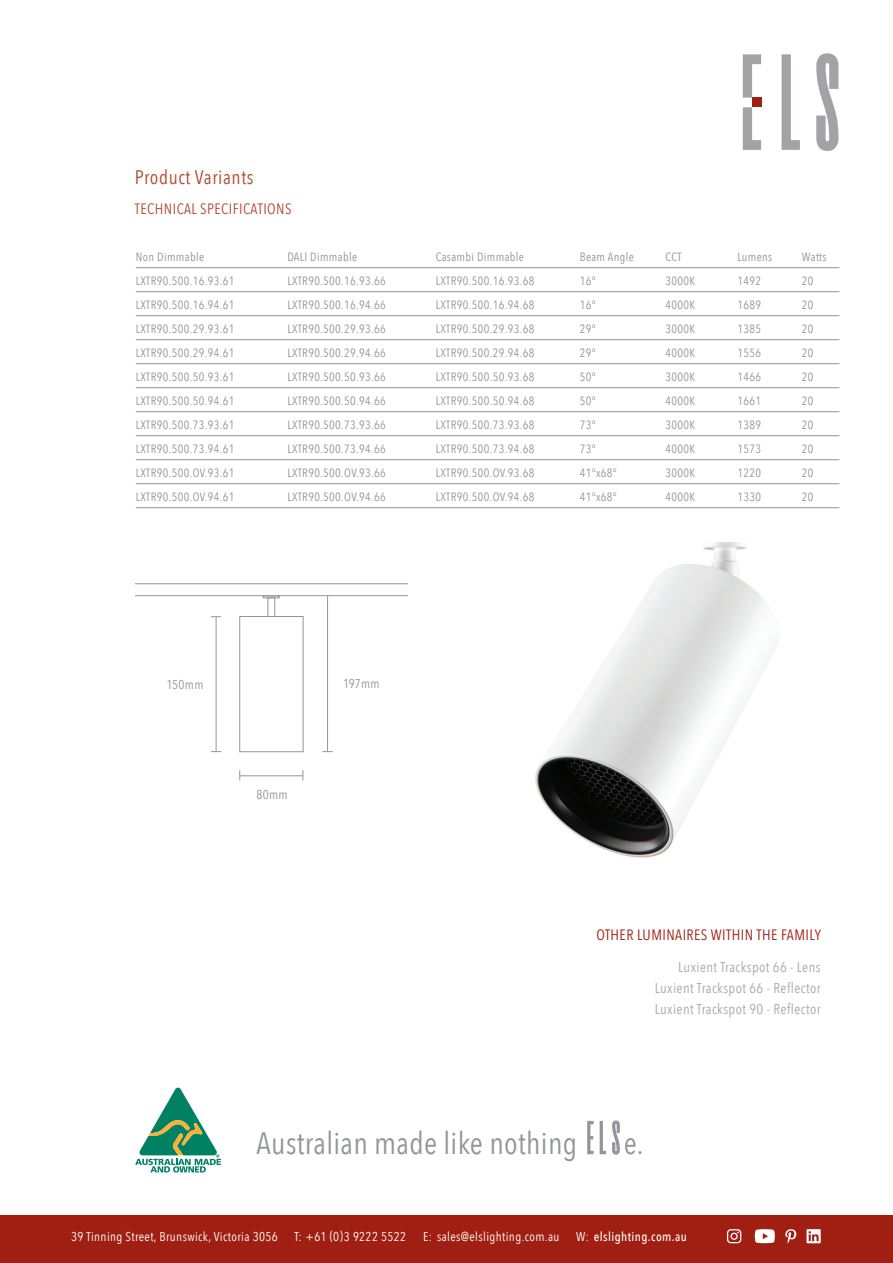
<style>
.page{position:relative;width:893px;height:1263px;background:#fff}
.page>*{position:absolute;margin:0;border:0;box-sizing:border-box;transform-origin:0 0}
.t1{font:30.9px "Avenir Next Condensed";letter-spacing:.01em;color:#939598}
.t2{font:19.5px "Avenir Next Condensed";letter-spacing:.03em;color:#b04a2f}
.t3{font:15px "Avenir Next Condensed";letter-spacing:.03em;color:#a01e12}
.t4{font:15px "Avenir Next Condensed";letter-spacing:.03em;color:#b04a2f}
.t5{font:14.25px/21px "Avenir Next Condensed";letter-spacing:.03em;color:#a8a9ad;text-align:justify}
.t6{font:12.75px "Avenir Next Condensed";letter-spacing:.03em;color:#fff}
.t7{font:500 12.75px "Avenir Next Condensed";letter-spacing:.03em;color:#fff}
.t8{font:12.75px "Avenir Next Condensed";letter-spacing:.03em;color:#939598}
.t9{font:12px "Avenir Next Condensed";letter-spacing:.03em;color:#939598}
.s1{font-family:"Bismark";font-weight:700;font-size:58.95px}
.s2{font-weight:400}
</style>
<div class="page">
<svg style="left:782px;top:54px;width:18px;height:96px"></svg>
<svg style="left:816px;top:53px;width:22px;height:98px"></svg>
<svg style="left:743px;top:54px;width:18px;height:96px"></svg>
<div style="left:752px;top:98px;width:9px;height:9px;background:#a01e12"></div>
<div style="left:0;top:1216px;width:893px;height:47px;background:#a01e12"></div>
<svg style="left:807px;top:1229px;width:14px;height:14px"></svg>
<svg style="left:785px;top:1229px;width:11px;height:14px"></svg>
<svg style="left:727px;top:1229px;width:14px;height:14px"></svg>
<svg style="left:755px;top:1229px;width:20px;height:14px"></svg>
<svg style="left:135px;top:1087px;width:86px;height:86px"></svg>
<div style="left:239px;top:616px;width:64px;height:136px;border:1px solid #939598"></div>
<div style="left:267px;top:597px;width:8px;height:20px;border:1px solid #939598"></div>
<svg style="left:135px;top:583px;width:273px;height:15px"></svg>
<img style="left:535px;top:542px;width:242px;height:316px">
<hr style="left:216px;top:616px;width:1px;height:136px;background:#939598">
<hr style="left:327px;top:596px;width:1px;height:156px;background:#939598">
<hr style="left:240px;top:775px;width:63px;height:1px;background:#939598">
<hr style="left:136px;top:267px;width:703px;height:1px;background:#939598">
<hr style="left:136px;top:291px;width:703px;height:1px;background:#939598">
<hr style="left:136px;top:315px;width:703px;height:1px;background:#939598">
<hr style="left:136px;top:339px;width:703px;height:1px;background:#939598">
<hr style="left:136px;top:363px;width:703px;height:1px;background:#939598">
<hr style="left:136px;top:387px;width:703px;height:1px;background:#939598">
<hr style="left:136px;top:411px;width:703px;height:1px;background:#939598">
<hr style="left:136px;top:435px;width:703px;height:1px;background:#939598">
<hr style="left:136px;top:459px;width:703px;height:1px;background:#939598">
<hr style="left:136px;top:483px;width:703px;height:1px;background:#939598">
<hr style="left:136px;top:507px;width:703px;height:1px;background:#939598">
<h2 class="t2" style="left:135px;top:161px;width:120px">Product Variants</h2>
<p class="t4" style="left:135px;top:196px;width:158px">TECHNICAL SPECIFICATIONS</p>
<p class="t9" style="left:136px;top:246px;width:70px">Non Dimmable</p>
<p class="t9" style="left:287px;top:246px;width:71px">DALI Dimmable</p>
<p class="t9" style="left:436px;top:246px;width:90px">Casambi Dimmable</p>
<p class="t9" style="left:580px;top:246px;width:55px">Beam Angle</p>
<p class="t9" style="left:665px;top:246px;width:18px">CCT</p>
<p class="t9" style="left:737px;top:246px;width:37px">Lumens</p>
<p class="t9" style="left:802px;top:246px;width:26px">Watts</p>
<p class="t9" style="left:136px;top:270px;width:100px">LXTR90.500.16.93.61</p>
<p class="t9" style="left:287px;top:270px;width:100px">LXTR90.500.16.93.66</p>
<p class="t9" style="left:436px;top:270px;width:100px">LXTR90.500.16.93.68</p>
<p class="t9" style="left:580px;top:270px;width:17px">16°</p>
<p class="t9" style="left:665px;top:270px;width:31px">3000K</p>
<p class="t9" style="left:737px;top:270px;width:25px">1492</p>
<p class="t9" style="left:802px;top:270px;width:13px">20</p>
<p class="t9" style="left:136px;top:294px;width:100px">LXTR90.500.16.94.61</p>
<p class="t9" style="left:287px;top:294px;width:100px">LXTR90.500.16.94.66</p>
<p class="t9" style="left:436px;top:294px;width:100px">LXTR90.500.16.94.68</p>
<p class="t9" style="left:580px;top:294px;width:17px">16°</p>
<p class="t9" style="left:665px;top:294px;width:31px">4000K</p>
<p class="t9" style="left:737px;top:294px;width:25px">1689</p>
<p class="t9" style="left:802px;top:294px;width:13px">20</p>
<p class="t9" style="left:136px;top:318px;width:100px">LXTR90.500.29.93.61</p>
<p class="t9" style="left:287px;top:318px;width:100px">LXTR90.500.29.93.66</p>
<p class="t9" style="left:436px;top:318px;width:100px">LXTR90.500.29.93.68</p>
<p class="t9" style="left:580px;top:318px;width:17px">29°</p>
<p class="t9" style="left:665px;top:318px;width:31px">3000K</p>
<p class="t9" style="left:737px;top:318px;width:25px">1385</p>
<p class="t9" style="left:802px;top:318px;width:13px">20</p>
<p class="t9" style="left:136px;top:342px;width:100px">LXTR90.500.29.94.61</p>
<p class="t9" style="left:287px;top:342px;width:100px">LXTR90.500.29.94.66</p>
<p class="t9" style="left:436px;top:342px;width:100px">LXTR90.500.29.94.68</p>
<p class="t9" style="left:580px;top:342px;width:17px">29°</p>
<p class="t9" style="left:665px;top:342px;width:31px">4000K</p>
<p class="t9" style="left:737px;top:342px;width:25px">1556</p>
<p class="t9" style="left:802px;top:342px;width:13px">20</p>
<p class="t9" style="left:136px;top:366px;width:100px">LXTR90.500.50.93.61</p>
<p class="t9" style="left:287px;top:366px;width:100px">LXTR90.500.50.93.66</p>
<p class="t9" style="left:436px;top:366px;width:100px">LXTR90.500.50.93.68</p>
<p class="t9" style="left:580px;top:366px;width:17px">50°</p>
<p class="t9" style="left:665px;top:366px;width:31px">3000K</p>
<p class="t9" style="left:737px;top:366px;width:25px">1466</p>
<p class="t9" style="left:802px;top:366px;width:13px">20</p>
<p class="t9" style="left:136px;top:390px;width:100px">LXTR90.500.50.94.61</p>
<p class="t9" style="left:287px;top:390px;width:100px">LXTR90.500.50.94.66</p>
<p class="t9" style="left:436px;top:390px;width:100px">LXTR90.500.50.94.68</p>
<p class="t9" style="left:580px;top:390px;width:17px">50°</p>
<p class="t9" style="left:665px;top:390px;width:31px">4000K</p>
<p class="t9" style="left:737px;top:390px;width:25px">1661</p>
<p class="t9" style="left:802px;top:390px;width:13px">20</p>
<p class="t9" style="left:136px;top:414px;width:100px">LXTR90.500.73.93.61</p>
<p class="t9" style="left:287px;top:414px;width:100px">LXTR90.500.73.93.66</p>
<p class="t9" style="left:436px;top:414px;width:100px">LXTR90.500.73.93.68</p>
<p class="t9" style="left:580px;top:414px;width:17px">73°</p>
<p class="t9" style="left:665px;top:414px;width:31px">3000K</p>
<p class="t9" style="left:737px;top:414px;width:25px">1389</p>
<p class="t9" style="left:802px;top:414px;width:13px">20</p>
<p class="t9" style="left:136px;top:438px;width:100px">LXTR90.500.73.94.61</p>
<p class="t9" style="left:287px;top:438px;width:100px">LXTR90.500.73.94.66</p>
<p class="t9" style="left:436px;top:438px;width:100px">LXTR90.500.73.94.68</p>
<p class="t9" style="left:580px;top:438px;width:17px">73°</p>
<p class="t9" style="left:665px;top:438px;width:31px">4000K</p>
<p class="t9" style="left:737px;top:438px;width:25px">1573</p>
<p class="t9" style="left:802px;top:438px;width:13px">20</p>
<p class="t9" style="left:136px;top:462px;width:100px">LXTR90.500.OV.93.61</p>
<p class="t9" style="left:287px;top:462px;width:100px">LXTR90.500.OV.93.66</p>
<p class="t9" style="left:436px;top:462px;width:100px">LXTR90.500.OV.93.68</p>
<p class="t9" style="left:580px;top:462px;width:38px">41°x68°</p>
<p class="t9" style="left:665px;top:462px;width:31px">3000K</p>
<p class="t9" style="left:737px;top:462px;width:25px">1220</p>
<p class="t9" style="left:802px;top:462px;width:13px">20</p>
<p class="t9" style="left:136px;top:486px;width:100px">LXTR90.500.OV.94.61</p>
<p class="t9" style="left:287px;top:486px;width:100px">LXTR90.500.OV.94.66</p>
<p class="t9" style="left:436px;top:486px;width:100px">LXTR90.500.OV.94.68</p>
<p class="t9" style="left:580px;top:486px;width:38px">41°x68°</p>
<p class="t9" style="left:665px;top:486px;width:31px">4000K</p>
<p class="t9" style="left:737px;top:486px;width:25px">1330</p>
<p class="t9" style="left:802px;top:486px;width:13px">20</p>
<p class="t8" style="left:166px;top:674px;width:39px">150mm</p>
<p class="t8" style="left:343px;top:673px;width:38px">197mm</p>
<p class="t8" style="left:256px;top:784px;width:33px">80mm</p>
<p class="t3" style="left:596px;top:922px;width:226px">OTHER LUMINAIRES WITHIN THE FAMILY</p>
<p class="t5" style="left:655px;top:955px;width:168px;text-indent:23px">Luxient Trackspot 66 - Lens Luxient Trackspot 66 - Reflector Luxient Trackspot 90 - Reflector</p>
<h1 class="t1" style="left:257px;top:1117px;width:388px">Australian made like nothing <span class="s1">ELS</span>e.</h1>
<p class="t6" style="left:71px;top:1225px;width:208px">39 Tinning Street, Brunswick, Victoria 3056</p>
<p class="t6" style="left:294px;top:1225px;width:113px">T: +61 (0)3 9222 5522</p>
<p class="t6" style="left:423px;top:1225px;width:138px">E: sales@elslighting.com.au</p>
<p class="t7" style="left:576px;top:1228px;width:112px"><span class="s2">W:</span> elslighting.com.au</p>
</div>
